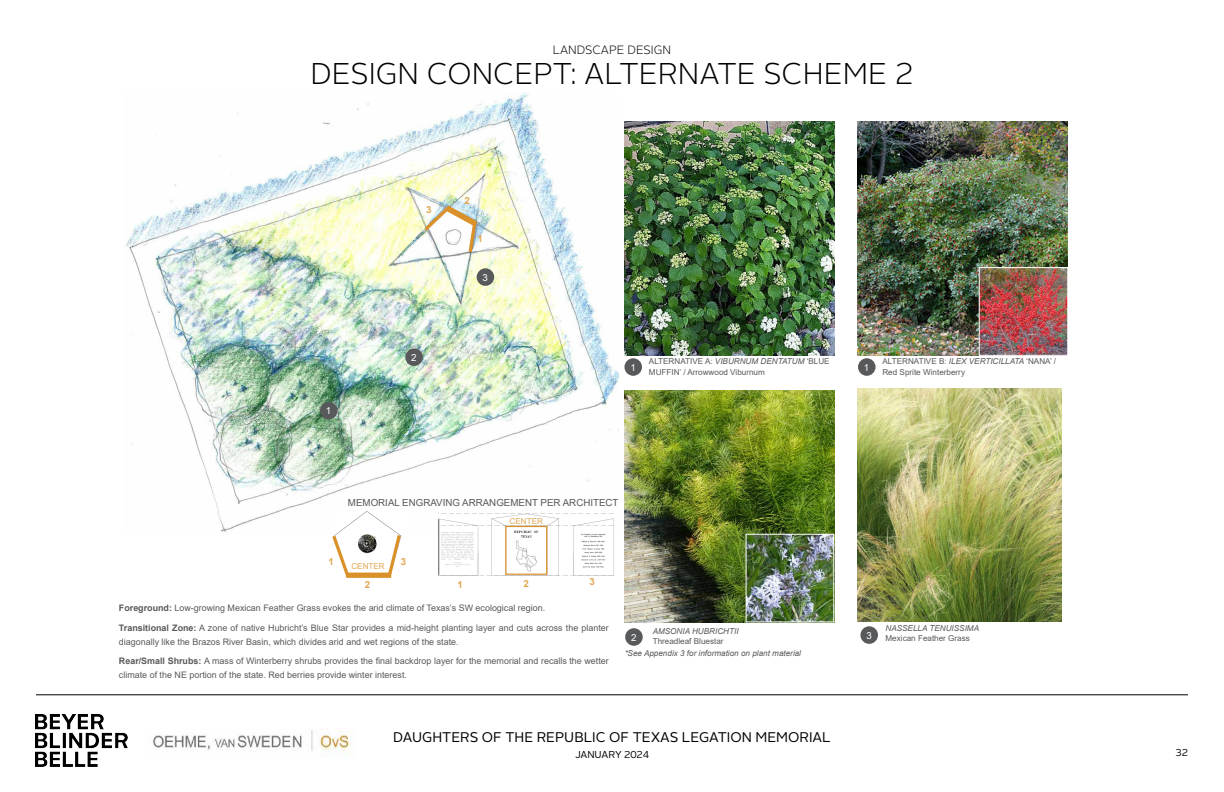
<style>
.page{position:relative;width:1224px;height:792px;background:#fff}
.page>*{position:absolute;margin:0;border:0;box-sizing:border-box;transform-origin:0 0}
.t1{font:300 30px "Alright Sans LT";color:#000}
.t2{font:14px "Alright Sans LT";color:#000}
.t3{font:300 12px "Alright Sans LT";color:#000}
.t4{font:10px "Alright Sans LT";color:#000}
.t5{font:9.7px "Arial";color:#58595b}
.t6{font:700 9.7px "Arial";color:#e1a754}
.t7{font:9.7px "Arial";color:#fff}
.t8{font:8.9px/19.5px "Arial";color:#58595b}
.t9{font:8.1px/10.6px "Arial";color:#58595b}
.t10{font:italic 8.1px "Arial";color:#58595b}
.t11{font:8.1px "Arial";color:#e1a754}
.s1{font-style:italic}
.s2{font-weight:700}
</style>
<div class="page">
<img style="left:152px;top:730px;width:198px;height:26px">
<img style="left:125px;top:93px;width:493px;height:441px">
<svg style="left:421px;top:201px;width:62px;height:55px"></svg>
<img style="left:439px;top:510px;width:177px;height:68px">
<div style="left:505px;top:526px;width:42px;height:49px;border:1px solid #da9129"></div>
<hr style="left:439px;top:519px;width:1px;height:56px;background:#58595b">
<img style="left:331px;top:510px;width:79px;height:63px">
<div style="left:346px;top:573px;width:45px;height:5px;border:4px solid #da9129"></div>
<svg style="left:330px;top:532px;width:22px;height:46px"></svg>
<svg style="left:385px;top:531px;width:18px;height:47px"></svg>
<img style="left:858px;top:121px;width:210px;height:234px">
<img style="left:624px;top:391px;width:210px;height:231px">
<img style="left:624px;top:121px;width:210px;height:234px">
<img style="left:858px;top:388px;width:203px;height:234px">
<img style="left:748px;top:536px;width:84px;height:84px">
<div style="left:746px;top:534px;width:88px;height:88px;border:1px solid #fff"></div>
<img style="left:981px;top:269px;width:85px;height:85px">
<div style="left:979px;top:267px;width:89px;height:89px;border:1px solid #fff"></div>
<div style="left:858px;top:358px;width:18px;height:18px;background:#58595b;border-radius:50%"></div>
<div style="left:860px;top:626px;width:18px;height:18px;background:#58595b;border-radius:50%"></div>
<div style="left:625px;top:628px;width:18px;height:18px;background:#58595b;border-radius:50%"></div>
<div style="left:320px;top:402px;width:18px;height:17px;background:#58595b;border-radius:50%"></div>
<div style="left:624px;top:358px;width:18px;height:18px;background:#58595b;border-radius:50%"></div>
<div style="left:405px;top:348px;width:18px;height:18px;background:#58595b;border-radius:50%"></div>
<div style="left:477px;top:268px;width:17px;height:18px;background:#58595b;border-radius:50%"></div>
<img style="left:36px;top:714px;width:92px;height:53px">
<hr style="left:36px;top:694px;width:1152px;height:1px;background:#000">
<h3 class="t3" style="left:553px;top:42px;width:120px">LANDSCAPE DESIGN</h3>
<h1 class="t1" style="left:311px;top:54px;width:604px">DESIGN CONCEPT: ALTERNATE SCHEME 2</h1>
<p class="t7" style="left:326px;top:404px;width:7px">1</p>
<p class="t6" style="left:426px;top:203px;width:7px">3</p>
<p class="t7" style="left:411px;top:351px;width:7px">2</p>
<p class="t6" style="left:464px;top:194px;width:7px">2</p>
<p class="t6" style="left:477px;top:231px;width:7px">1</p>
<p class="t7" style="left:483px;top:271px;width:7px">3</p>
<p class="t7" style="left:630px;top:360px;width:7px">1</p>
<p class="t9" style="left:649px;top:356px;width:182px">ALTERNATIVE A: <span class="s1">VIBURNUM DENTATUM</span> ‘BLUE<br>MUFFIN’ / Arrowwood Viburnum</p>
<p class="t7" style="left:864px;top:360px;width:7px">1</p>
<p class="t9" style="left:882px;top:356px;width:175px">ALTERNATIVE B: <span class="s1">ILEX VERTICILLATA</span> ‘NANA’ /<br>Red Sprite Winterberry</p>
<p class="t5" style="left:348px;top:496px;width:272px">MEMORIAL ENGRAVING ARRANGEMENT PER ARCHITECT</p>
<p class="t6" style="left:328px;top:554px;width:7px">1</p>
<p class="t6" style="left:401px;top:554px;width:7px">3</p>
<p class="t11" style="left:351px;top:560px;width:35px">CENTER</p>
<p class="t6" style="left:365px;top:578px;width:7px">2</p>
<p class="t11" style="left:510px;top:516px;width:35px">CENTER</p>
<p class="t6" style="left:458px;top:578px;width:7px">1</p>
<p class="t6" style="left:524px;top:576px;width:7px">2</p>
<p class="t6" style="left:590px;top:575px;width:7px">3</p>
<p class="t8" style="left:119px;top:598px;width:491px"><span class="s2">Foreground:</span> Low-growing Mexican Feather Grass evokes the arid climate of Texas’s SW ecological region.<br><span class="s2">Transitional Zone:</span> A zone of native Hubricht’s Blue Star provides a mid-height planting layer and cuts across the planter</p>
<p class="t8" style="left:119px;top:632px;width:491px">diagonally like the Brazos River Basin, which divides arid and wet regions of the state.<br><span class="s2">Rear/Small Shrubs:</span> A mass of Winterberry shrubs provides the final backdrop layer for the memorial and recalls the wetter</p>
<p class="t8" style="left:119px;top:665px;width:290px">climate of the NE portion of the state. Red berries provide winter interest.</p>
<p class="t10" style="left:653px;top:626px;width:87px">AMSONIA HUBRICHTII</p>
<p class="t9" style="left:653px;top:636px;width:72px">Threadleaf Bluestar</p>
<p class="t7" style="left:631px;top:630px;width:7px">2</p>
<p class="t7" style="left:866px;top:629px;width:7px">3</p>
<p class="t10" style="left:624px;top:648px;width:178px">*See Appendix 3 for information on plant material</p>
<p class="t10" style="left:886px;top:623px;width:95px">NASSELLA TENUISSIMA</p>
<p class="t9" style="left:886px;top:633px;width:86px">Mexican Feather Grass</p>
<h2 class="t2" style="left:393px;top:727px;width:439px">DAUGHTERS OF THE REPUBLIC OF TEXAS LEGATION MEMORIAL</h2>
<p class="t4" style="left:575px;top:748px;width:75px">JANUARY 2024</p>
<p class="t4" style="left:1176px;top:746px;width:14px">32</p>
</div>
